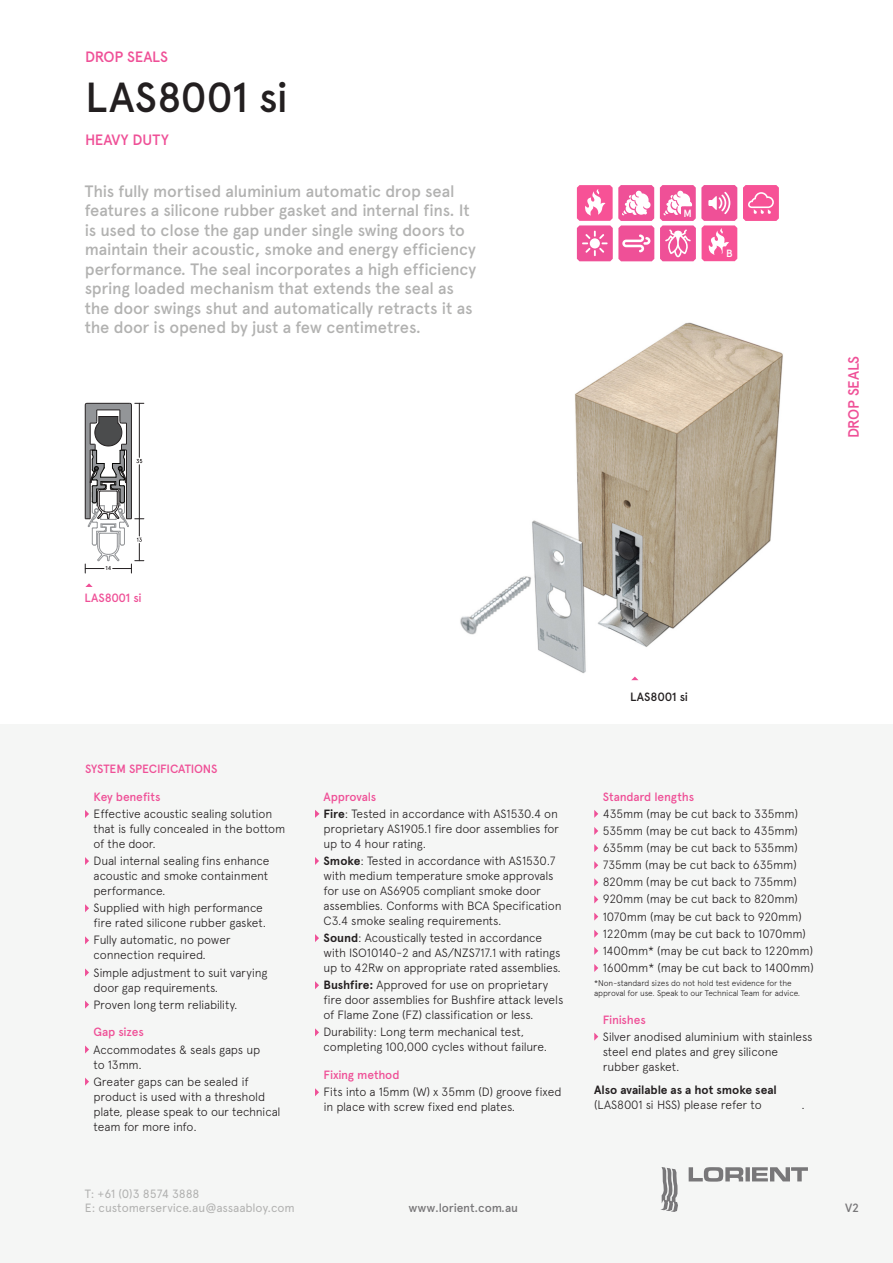
<style>
.page{position:relative;width:893px;height:1263px;background:#fff}
.page>*{position:absolute;margin:0;border:0;box-sizing:border-box;transform-origin:0 0}
.Heading__LRG_product{font:500 42px "Apercu Pro";letter-spacing:-.02em;color:#231f20}
.Product_description{font:500 16.5px/19.5px "Apercu Pro";letter-spacing:-.015em;color:#b2b2b1}
.Duty_level{font:500 15px "Apercu Pro";letter-spacing:-.01em;color:#ef5097}
.Heading__Product_des{font:500 15px "Apercu Pro";letter-spacing:-.015em;color:#ef5097}
.Spec_copy_bullet_cop{font:300 12px/15px "Apercu Pro";letter-spacing:-.01em;color:#231f20}
.Spec_sub_heading{font:300 12px/15px "Apercu Pro";letter-spacing:-.015em;color:#231f20}
.Spec_copy_Last_bulle{font:300 12px/15px "Apercu Pro";letter-spacing:-.015em;color:#231f20}
.Spec_sub_heading-2{font:500 12px "Apercu Pro";letter-spacing:-.015em;color:#ef5097}
.Spec_copy_bullet_cop-2{font:700 12px/15px "Apercu Pro";letter-spacing:-.005em;color:#231f20}
.t1{font:12px/14.4px "Apercu Pro";letter-spacing:-.01em;color:#b2b2b1}
.System_spec_title{font:500 12px "Apercu Pro";letter-spacing:-.015em;color:#ef5097}
.t2{font:500 12px "Apercu Pro";letter-spacing:-.015em;color:#787779}
.Lorient_Body{font:500 12px "Apercu Pro";letter-spacing:-.02em;color:#ef5097}
.Lorient_Body-2{font:500 12px "Apercu Pro";letter-spacing:-.02em;color:#231f20}
.Product_description-2{font:500 10.5px "Apercu Pro";color:#fff}
.Spec_copy_bullet_cop-3{font:300 8.25px/9.8px "Apercu Pro";letter-spacing:-.015em;color:#231f20}
.t3{font:500 5.7px "Apercu Pro";color:#231f20}
.s1{font-weight:700}
.s2{font-weight:300}
</style>
<div class="page">
<div style="left:0;top:724px;width:893px;height:539px;background:#f5f6f5"></div>
<img style="left:460px;top:322px;width:323px;height:359px">
<svg style="left:85px;top:403px;width:59px;height:170px"></svg>
<svg style="left:85px;top:583px;width:8px;height:4px"></svg>
<svg style="left:577px;top:185px;width:77px;height:76px"></svg>
<svg style="left:85px;top:810px;width:4px;height:8px"></svg>
<svg style="left:85px;top:857px;width:4px;height:8px"></svg>
<svg style="left:85px;top:904px;width:4px;height:8px"></svg>
<svg style="left:85px;top:936px;width:4px;height:8px"></svg>
<svg style="left:85px;top:968px;width:4px;height:8px"></svg>
<svg style="left:85px;top:1000px;width:4px;height:9px"></svg>
<svg style="left:85px;top:1045px;width:4px;height:8px"></svg>
<svg style="left:85px;top:1077px;width:4px;height:9px"></svg>
<svg style="left:631px;top:676px;width:7px;height:4px"></svg>
<svg style="left:743px;top:185px;width:36px;height:36px"></svg>
<svg style="left:660px;top:185px;width:77px;height:76px"></svg>
<svg style="left:315px;top:810px;width:5px;height:8px"></svg>
<svg style="left:315px;top:857px;width:4px;height:8px"></svg>
<svg style="left:315px;top:934px;width:4px;height:8px"></svg>
<svg style="left:315px;top:981px;width:4px;height:8px"></svg>
<svg style="left:315px;top:1028px;width:4px;height:8px"></svg>
<svg style="left:315px;top:1088px;width:4px;height:8px"></svg>
<svg style="left:594px;top:810px;width:4px;height:8px"></svg>
<svg style="left:594px;top:827px;width:4px;height:8px"></svg>
<svg style="left:594px;top:844px;width:4px;height:8px"></svg>
<svg style="left:594px;top:861px;width:4px;height:8px"></svg>
<svg style="left:594px;top:878px;width:4px;height:8px"></svg>
<svg style="left:594px;top:895px;width:4px;height:8px"></svg>
<svg style="left:594px;top:912px;width:4px;height:9px"></svg>
<svg style="left:594px;top:930px;width:4px;height:8px"></svg>
<svg style="left:594px;top:947px;width:4px;height:8px"></svg>
<svg style="left:594px;top:964px;width:4px;height:8px"></svg>
<svg style="left:594px;top:1032px;width:4px;height:9px"></svg>
<svg style="left:660px;top:1167px;width:18px;height:45px"></svg>
<svg style="left:689px;top:1167px;width:119px;height:14px"></svg>
<p class="Heading__Product_des" style="left:85px;top:45px;width:84px">DROP SEALS</p>
<p class="Heading__LRG_product" style="left:85px;top:66px;width:204px">LAS8001 si</p>
<p class="Duty_level" style="left:85px;top:128px;width:85px">HEAVY DUTY</p>
<p class="Product_description" style="left:85px;top:180px;width:393px">This fully mortised aluminium automatic drop seal features a silicone rubber gasket and internal fins. It is used to close the gap under single swing doors to maintain their acoustic, smoke and energy efficiency performance. The seal incorporates a high efficiency spring loaded mechanism that extends the seal as the door swings shut and automatically retracts it as the door is opened by just a few centimetres.</p>
<p class="Product_description-2" style="left:683px;top:205px;width:10px">M</p>
<p class="Product_description-2" style="left:726px;top:245px;width:8px">B</p>
<p class="Duty_level" style="left:842px;top:438px;width:84px;rotate:-90deg">DROP SEALS</p>
<p class="t3" style="left:105px;top:564px;width:7px">14</p>
<p class="Lorient_Body" style="left:84px;top:589px;width:59px">LAS8001 si</p>
<p class="System_spec_title" style="left:85px;top:760px;width:134px">SYSTEM SPECIFICATIONS</p>
<p class="Spec_sub_heading-2" style="left:94px;top:788px;width:68px">Key benefits</p>
<p class="Spec_copy_bullet_cop" style="left:94px;top:805px;width:193px">Effective acoustic sealing solution that is fully concealed in the bottom of the door.</p>
<p class="Spec_copy_bullet_cop" style="left:94px;top:852px;width:177px;text-align:justify">Dual internal sealing fins enhance acoustic and smoke containment performance.</p>
<p class="Spec_copy_bullet_cop" style="left:94px;top:899px;width:174px">Supplied with high performance fire rated silicone rubber gasket.</p>
<p class="Spec_copy_bullet_cop" style="left:94px;top:931px;width:139px">Fully automatic, no power connection required.</p>
<p class="Spec_copy_bullet_cop" style="left:94px;top:964px;width:175px">Simple adjustment to suit varying door gap requirements.</p>
<p class="Spec_copy_bullet_cop" style="left:94px;top:996px;width:146px">Proven long term reliability.</p>
<p class="Spec_sub_heading-2" style="left:94px;top:1023px;width:52px">Gap sizes</p>
<p class="Spec_sub_heading" style="left:94px;top:1041px;width:168px">Accommodates &amp; seals gaps up to 13mm.</p>
<p class="Spec_sub_heading" style="left:94px;top:1073px;width:188px">Greater gaps can be sealed if product is used with a threshold plate, please speak to our technical team for more info.</p>
<p class="Lorient_Body-2" style="left:630px;top:688px;width:59px">LAS8001 si</p>
<p class="Spec_sub_heading-2" style="left:324px;top:787px;width:54px">Approvals</p>
<p class="Spec_copy_bullet_cop" style="left:324px;top:805px;width:237px;text-align:justify"><span class="s1">Fire</span>: Tested in accordance with AS1530.4 on proprietary AS1905.1 fire door assemblies for up to 4 hour rating.</p>
<p class="Spec_copy_bullet_cop" style="left:324px;top:852px;width:240px"><span class="s1">Smoke</span>: Tested in accordance with AS1530.7 with medium temperature smoke approvals for use on AS6905 compliant smoke door assemblies. Conforms with BCA Specification C3.4 smoke sealing requirements.</p>
<p class="Spec_copy_bullet_cop" style="left:324px;top:929px;width:239px"><span class="s1">Sound</span>: Acoustically tested in accordance with ISO10140-2 and AS/NZS717.1 with ratings up to 42Rw on appropriate rated assemblies.</p>
<p class="Spec_copy_bullet_cop" style="left:324px;top:976px;width:241px"><span class="s1">Bushfire:</span> Approved for use on proprietary fire door assemblies for Bushfire attack levels of Flame Zone (FZ) classification or less.</p>
<p class="Spec_copy_Last_bulle" style="left:324px;top:1023px;width:225px">Durability: Long term mechanical test, completing 100,000 cycles without failure.</p>
<p class="Spec_sub_heading-2" style="left:324px;top:1066px;width:78px">Fixing method</p>
<p class="Spec_sub_heading" style="left:324px;top:1083px;width:240px">Fits into a 15mm (W) x 35mm (D) groove fixed in place with screw fixed end plates.</p>
<p class="Spec_sub_heading-2" style="left:603px;top:787px;width:93px">Standard lengths</p>
<p class="Spec_copy_bullet_cop" style="left:603px;top:805px;width:197px">435mm (may be cut back to 335mm)</p>
<p class="Spec_copy_bullet_cop" style="left:603px;top:822px;width:197px">535mm (may be cut back to 435mm)</p>
<p class="Spec_copy_bullet_cop" style="left:603px;top:839px;width:197px">635mm (may be cut back to 535mm)</p>
<p class="Spec_copy_bullet_cop" style="left:603px;top:856px;width:196px">735mm (may be cut back to 635mm)</p>
<p class="Spec_copy_bullet_cop" style="left:603px;top:873px;width:196px">820mm (may be cut back to 735mm)</p>
<p class="Spec_copy_bullet_cop" style="left:603px;top:891px;width:197px">920mm (may be cut back to 820mm)</p>
<p class="Spec_copy_bullet_cop" style="left:603px;top:908px;width:200px">1070mm (may be cut back to 920mm)</p>
<p class="Spec_copy_bullet_cop" style="left:603px;top:925px;width:205px">1220mm (may be cut back to 1070mm)</p>
<p class="Spec_copy_bullet_cop" style="left:603px;top:942px;width:212px">1400mm* (may be cut back to 1220mm)</p>
<p class="Spec_copy_bullet_cop" style="left:603px;top:959px;width:213px">1600mm* (may be cut back to 1400mm)</p>
<p class="Spec_copy_bullet_cop-3" style="left:594px;top:977px;width:207px">*Non-standard sizes do not hold test evidence for the approval for use. Speak to our Technical Team for advice.</p>
<p class="Spec_sub_heading-2" style="left:603px;top:1010px;width:45px">Finishes</p>
<p class="Spec_copy_bullet_cop" style="left:603px;top:1028px;width:211px">Silver anodised aluminium with stainless steel end plates and grey silicone rubber gasket.</p>
<p class="Spec_copy_bullet_cop-2" style="left:594px;top:1081px;width:184px">Also available as a hot smoke seal <span class="s2">(LAS8001 si HSS) please refer to</span></p>
<p class="Spec_copy_bullet_cop" style="left:802px;top:1096px;width:5px">.</p>
<p class="t1" style="left:85px;top:1185px;width:211px">T: +61 (0)3 8574 3888<br>E: customerservice.au@assaabloy.com</p>
<p class="t2" style="left:408px;top:1199px;width:111px">www.lorient.com.au</p>
<p class="t2" style="left:845px;top:1199px;width:15px">V2</p>
</div>
